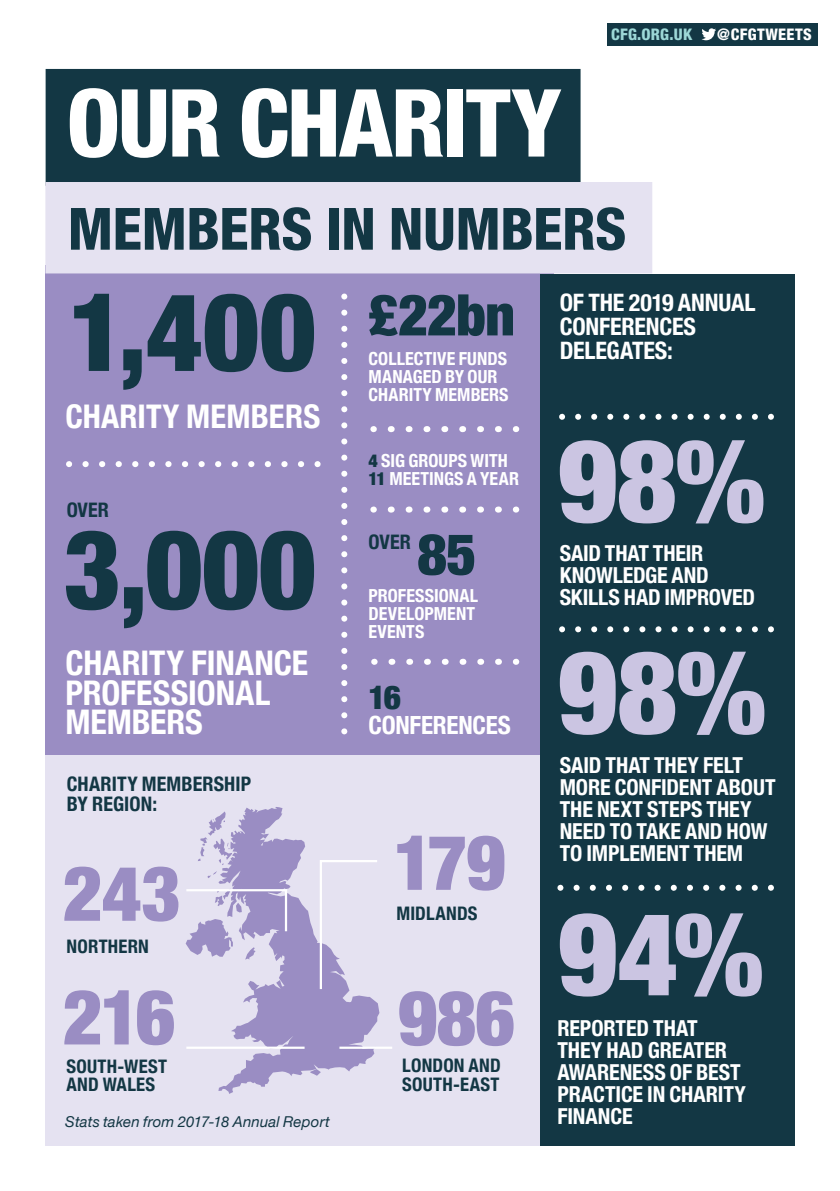
<style>
.page{position:relative;width:840px;height:1191px;background:#fff}
.page>*{position:absolute;margin:0;border:0;box-sizing:border-box;transform-origin:0 0}
.t1{font:900 condensed 115.6px/211.4px "Helvetica Neue";color:#cbc5e2}
.t2{font:900 condensed 110.6px "Helvetica Neue";color:#133744}
.t3{font:900 condensed 109px "Helvetica Neue";color:#133744}
.t4{font:800 condensed 94px "Helvetica Neue";letter-spacing:-.025em;color:#fff}
.t5{font:900 condensed 76.4px/123.6px "Helvetica Neue";letter-spacing:-.015em;color:#9a8dc3}
.t6{font:800 condensed 58.4px "Helvetica Neue";letter-spacing:-.01em;color:#133744}
.t7{font:900 condensed 57.4px "Helvetica Neue";letter-spacing:-.015em;color:#133744}
.t8{font:700 condensed 34px/29.6px "Helvetica Neue";color:#fff}
.t9{font:900 condensed 33px "Helvetica Neue";color:#133744}
.t10{font:700 condensed 32.6px "Helvetica Neue";letter-spacing:.005em;color:#fff}
.t11{font:700 condensed 25px "Helvetica Neue";letter-spacing:-.01em;color:#fff}
.t12{font:700 condensed 24px/24px "Helvetica Neue";letter-spacing:-.01em;color:#fff}
.t13{font:700 condensed 22px/22px "Helvetica Neue";letter-spacing:-.005em;color:#fff}
.t14{font:700 condensed 20px/20px "Helvetica Neue";letter-spacing:.005em;color:#133744}
.t15{font:700 condensed 18.6px/18.4px "Helvetica Neue";letter-spacing:.015em;color:#133744}
.t16{font:700 condensed 18px/18px "Helvetica Neue";letter-spacing:.005em;color:#fff}
.t17{font:800 condensed 16px "Helvetica Neue";letter-spacing:.02em;color:#9dd8d7}
.t18{font:800 condensed 16px "Helvetica Neue";letter-spacing:.025em;color:#fff}
.t19{font:italic 15px "Helvetica Neue";letter-spacing:.01em;color:#133744}
.s1{font-weight:900;color:#133744}
</style>
<div class="page">
<div style="left:45px;top:722px;width:521px;height:423px;background:#e5e2f1"></div>
<div style="left:45px;top:266px;width:508px;height:489px;background:#9a8dc3"></div>
<div style="left:540px;top:274px;width:254px;height:871px;background:#133744"></div>
<svg style="left:218px;top:807px;width:161px;height:287px;fill:#a195c7"></svg>
<svg style="left:310px;top:1069px;width:11px;height:6px"></svg>
<svg style="left:207px;top:871px;width:10px;height:7px"></svg>
<svg style="left:198px;top:811px;width:34px;height:54px"></svg>
<svg style="left:185px;top:888px;width:103px;height:71px"></svg>
<hr style="left:186px;top:1046px;width:118px;height:2px;background:#fff">
<hr style="left:339px;top:1046px;width:53px;height:2px;background:#fff">
<svg style="left:318px;top:859px;width:61px;height:132px"></svg>
<svg style="left:387px;top:426px;width:111px;height:6px"></svg>
<svg style="left:575px;top:414px;width:179px;height:6px"></svg>
<svg style="left:575px;top:626px;width:179px;height:6px"></svg>
<svg style="left:573px;top:884px;width:181px;height:6px"></svg>
<svg style="left:387px;top:506px;width:111px;height:6px"></svg>
<svg style="left:388px;top:659px;width:110px;height:6px"></svg>
<svg style="left:82px;top:461px;width:219px;height:6px"></svg>
<svg style="left:341px;top:309px;width:6px;height:406px"></svg>
<div style="left:606px;top:23px;width:210px;height:22px;background:#133744"></div>
<svg style="left:701px;top:28px;width:14px;height:12px"></svg>
<div style="left:46px;top:69px;width:534px;height:117px;background:#133744"></div>
<div style="left:45px;top:182px;width:607px;height:91px;background:#e5e2f1"></div>
<h3 class="t4" style="left:66px;top:65px;width:496px">OUR CHARITY</h3>
<p class="t17" style="left:610px;top:24px;width:83px">CFG.ORG.UK</p>
<p class="t18" style="left:716px;top:24px;width:96px">@CFGTWEETS</p>
<h3 class="t6" style="left:68px;top:193px;width:560px">MEMBERS IN NUMBERS</h3>
<h3 class="t3" style="left:69px;top:242px;width:249px">1,400</h3>
<h3 class="t10" style="left:65px;top:389px;width:256px">CHARITY MEMBERS</h3>
<p class="t14" style="left:67px;top:499px;width:44px">OVER</p>
<h2 class="t2" style="left:64px;top:478px;width:254px">3,000</h2>
<h3 class="t8" style="left:65px;top:646px;width:244px">CHARITY FINANCE<br>PROFESSIONAL<br>MEMBERS</h3>
<p class="t14" style="left:67px;top:772px;width:186px">CHARITY MEMBERSHIP<br>BY REGION:</p>
<h3 class="t5" style="left:63px;top:827px;width:120px">243<br>216</h3>
<p class="t15" style="left:66px;top:935px;width:84px">NORTHERN</p>
<h3 class="t7" style="left:368px;top:268px;width:148px">£22bn</h3>
<p class="t16" style="left:368px;top:348px;width:141px">COLLECTIVE FUNDS<br>MANAGED BY OUR<br>CHARITY MEMBERS</p>
<p class="t16" style="left:368px;top:450px;width:152px"><span class="s1">4</span> SIG GROUPS WITH<br><span class="s1">11</span> MEETINGS A YEAR</p>
<p class="t14" style="left:368px;top:530px;width:44px">OVER</p>
<h3 class="t7" style="left:417px;top:507px;width:61px">85</h3>
<p class="t16" style="left:368px;top:585px;width:111px">PROFESSIONAL<br>DEVELOPMENT<br>EVENTS</p>
<h3 class="t9" style="left:368px;top:670px;width:34px">16</h3>
<p class="t11" style="left:368px;top:704px;width:144px">CONFERENCES</p>
<h3 class="t5" style="left:393px;top:796px;width:114px">179</h3>
<p class="t15" style="left:396px;top:902px;width:83px">MIDLANDS</p>
<h3 class="t5" style="left:397px;top:952px;width:119px">986</h3>
<p class="t15" style="left:66px;top:1055px;width:102px">SOUTH-WEST<br>AND WALES</p>
<p class="t15" style="left:402px;top:1055px;width:100px">LONDON AND<br>SOUTH-EAST</p>
<p class="t19" style="left:65px;top:1110px;width:266px">Stats taken from 2017-18 Annual Report</p>
<p class="t12" style="left:559px;top:288px;width:197px">OF THE 2019 ANNUAL<br>CONFERENCES<br>DELEGATES:</p>
<h1 class="t1" style="left:557px;top:369px;width:210px">98%<br>98%</h1>
<p class="t13" style="left:559px;top:541px;width:197px">SAID THAT THEIR<br>KNOWLEDGE AND<br>SKILLS HAD IMPROVED</p>
<p class="t13" style="left:559px;top:753px;width:217px">SAID THAT THEY FELT<br>MORE CONFIDENT ABOUT<br>THE NEXT STEPS THEY<br>NEED TO TAKE AND HOW<br>TO IMPLEMENT THEM</p>
<h1 class="t1" style="left:557px;top:842px;width:207px">94%</h1>
<p class="t13" style="left:557px;top:1016px;width:190px">REPORTED THAT<br>THEY HAD GREATER<br>AWARENESS OF BEST<br>PRACTICE IN CHARITY<br>FINANCE</p>
</div>
